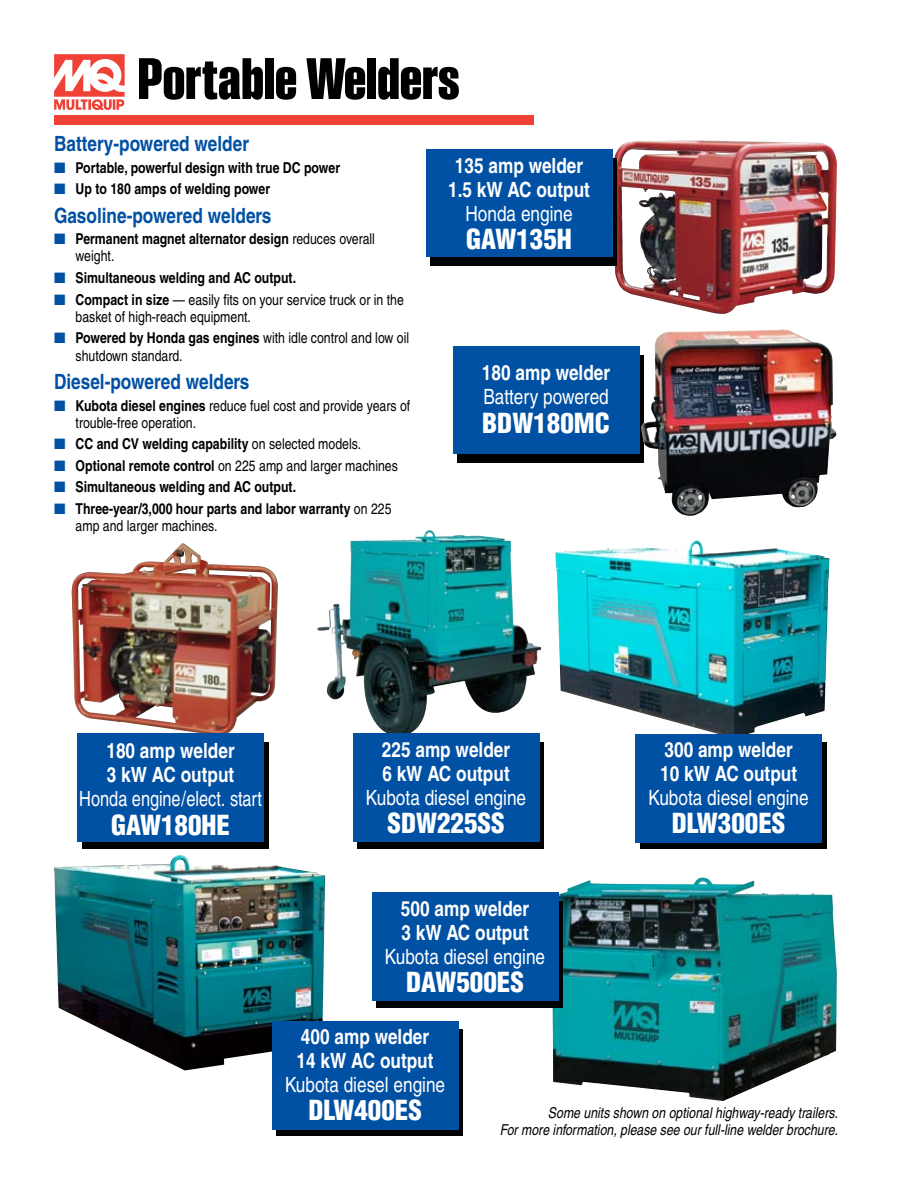
<style>
.page{position:relative;width:918px;height:1188px;background:#fff}
.page>*{position:absolute;margin:0;border:0;box-sizing:border-box;transform-origin:0 0}
.t1{font:700 60px "Smart Sans";color:#000}
.t2{font:900 condensed 27px "Helvetica";color:#fff}
.t3{font:700 condensed 21px/24px "Helvetica";color:#fff}
.t4{font:condensed 21px "Helvetica";color:#fff}
.t5{font:700 condensed 21px "Helvetica";color:#0050a3}
.t6{font:condensed 21px "Helvetica";color:#fff;scale:.95 1}
.t7{font:700 condensed 15px/17.2px "Helvetica";color:#000}
.t8{font:condensed 15px/17.2px "Helvetica";color:#000}
.t9{font:italic condensed 15px/16.5px "Helvetica";color:#000;text-align:right}
.s1{color:#0050a3}
.s2{font-weight:400}
.s3{font-weight:700}
</style>
<div class="page">
<img style="left:54px;top:855px;width:271px;height:215px">
<img style="left:555px;top:540px;width:274px;height:194px">
<svg style="left:54px;top:54px;width:71px;height:56px"></svg>
<div style="left:54px;top:115px;width:479px;height:10px;background:#ef4135"></div>
<img style="left:71px;top:543px;width:207px;height:190px">
<img style="left:613px;top:140px;width:224px;height:174px">
<img style="left:317px;top:530px;width:225px;height:203px">
<img style="left:552px;top:878px;width:285px;height:223px">
<div style="left:431px;top:158px;width:186px;height:107px;background:#000"></div>
<div style="left:426px;top:149px;width:187px;height:108px;background:#0050a3"></div>
<div style="left:458px;top:355px;width:186px;height:107px;background:#000"></div>
<div style="left:453px;top:347px;width:187px;height:107px;background:#0050a3"></div>
<div style="left:357px;top:742px;width:187px;height:107px;background:#000"></div>
<div style="left:353px;top:733px;width:187px;height:109px;background:#0050a3"></div>
<div style="left:640px;top:742px;width:187px;height:107px;background:#000"></div>
<div style="left:635px;top:734px;width:187px;height:109px;background:#0050a3"></div>
<div style="left:277px;top:1029px;width:186px;height:107px;background:#000"></div>
<div style="left:272px;top:1021px;width:187px;height:108px;background:#0050a3"></div>
<div style="left:376px;top:901px;width:187px;height:107px;background:#000"></div>
<div style="left:372px;top:892px;width:187px;height:109px;background:#0050a3"></div>
<div style="left:82px;top:742px;width:187px;height:107px;background:#000"></div>
<div style="left:77px;top:733px;width:187px;height:109px;background:#0050a3"></div>
<img style="left:641px;top:329px;width:196px;height:187px">
<h1 class="t1" style="left:138px;top:45px;width:323px">Portable Welders</h1>
<h3 class="t5" style="left:54px;top:131px;width:197px">Battery-powered welder</h3>
<p class="t7" style="left:54px;top:159px;width:288px"><span class="s1">■</span> Portable, powerful design with true DC power</p>
<p class="t7" style="left:54px;top:180px;width:218px"><span class="s1">■</span> Up to 180 amps of welding power</p>
<h3 class="t5" style="left:54px;top:202px;width:219px">Gasoline-powered welders</h3>
<p class="t7" style="left:76px;top:230px;width:301px;text-indent:-22px"><span class="s1">■</span> Permanent magnet alternator design <span class="s2">reduces overall weight.</span></p>
<p class="t7" style="left:54px;top:269px;width:244px"><span class="s1">■</span> Simultaneous welding and AC output.</p>
<p class="t8" style="left:76px;top:291px;width:330px;text-indent:-22px"><span class="s1">■</span> <span class="s3">Compact in size</span> — easily fits on your service truck or in the basket of high-reach equipment.</p>
<p class="t8" style="left:76px;top:329px;width:335px;text-indent:-22px"><span class="s1">■</span> <span class="s3">Powered by Honda gas engines</span> with idle control and low oil shutdown standard.</p>
<h3 class="t5" style="left:54px;top:369px;width:197px">Diesel-powered welders</h3>
<p class="t8" style="left:76px;top:397px;width:336px;text-indent:-22px"><span class="s1">■</span> <span class="s3">Kubota diesel engines</span> reduce fuel cost and provide years of trouble-free operation.</p>
<p class="t7" style="left:54px;top:435px;width:309px"><span class="s1">■</span> CC and CV welding capability <span class="s2">on selected models.</span></p>
<p class="t8" style="left:54px;top:457px;width:345px"><span class="s1">■</span> <span class="s3">Optional remote control</span> on 225 amp and larger machines</p>
<p class="t7" style="left:54px;top:478px;width:244px"><span class="s1">■</span> Simultaneous welding and AC output.</p>
<p class="t7" style="left:76px;top:500px;width:317px;text-indent:-22px"><span class="s1">■</span> Three-year/3,000 hour parts and labor warranty <span class="s2">on 225 amp and larger machines.</span></p>
<h3 class="t3" style="left:448px;top:153px;width:143px;text-align:center">135 amp welder<br>1.5 kW AC output</h3>
<h3 class="t4" style="left:465px;top:201px;width:109px">Honda engine</h3>
<h2 class="t2" style="left:466px;top:222px;width:107px">GAW135H</h2>
<h3 class="t3" style="left:482px;top:361px;width:130px">180 amp welder</h3>
<h3 class="t4" style="left:483px;top:385px;width:127px">Battery powered</h3>
<h2 class="t2" style="left:482px;top:406px;width:129px">BDW180MC</h2>
<h3 class="t3" style="left:106px;top:738px;width:130px">180 amp welder<br>3 kW AC output</h3>
<h3 class="t6" style="left:79px;top:787px;width:194px">Honda engine/elect. start</h3>
<h2 class="t2" style="left:111px;top:808px;width:121px">GAW180HE</h2>
<h3 class="t3" style="left:382px;top:737px;width:130px">225 amp welder<br>6 kW AC output</h3>
<h3 class="t4" style="left:366px;top:785px;width:162px">Kubota diesel engine</h3>
<h2 class="t2" style="left:388px;top:806px;width:119px">SDW225SS</h2>
<h3 class="t3" style="left:401px;top:896px;width:130px">500 amp welder<br>3 kW AC output</h3>
<h3 class="t4" style="left:385px;top:944px;width:162px">Kubota diesel engine</h3>
<h2 class="t2" style="left:406px;top:965px;width:119px">DAW500ES</h2>
<h3 class="t3" style="left:660px;top:737px;width:138px">300 amp welder<br>10 kW AC output</h3>
<h3 class="t4" style="left:649px;top:785px;width:162px">Kubota diesel engine</h3>
<h2 class="t2" style="left:672px;top:807px;width:115px">DLW300ES</h2>
<h3 class="t3" style="left:297px;top:1024px;width:138px">400 amp welder<br>14 kW AC output</h3>
<h3 class="t4" style="left:285px;top:1072px;width:162px">Kubota diesel engine</h3>
<h2 class="t2" style="left:308px;top:1094px;width:115px">DLW400ES</h2>
<p class="t9" style="left:500px;top:1104px;width:340px">Some units shown on optional highway-ready trailers.<br>For more information, please see our full-line welder brochure.</p>
</div>
